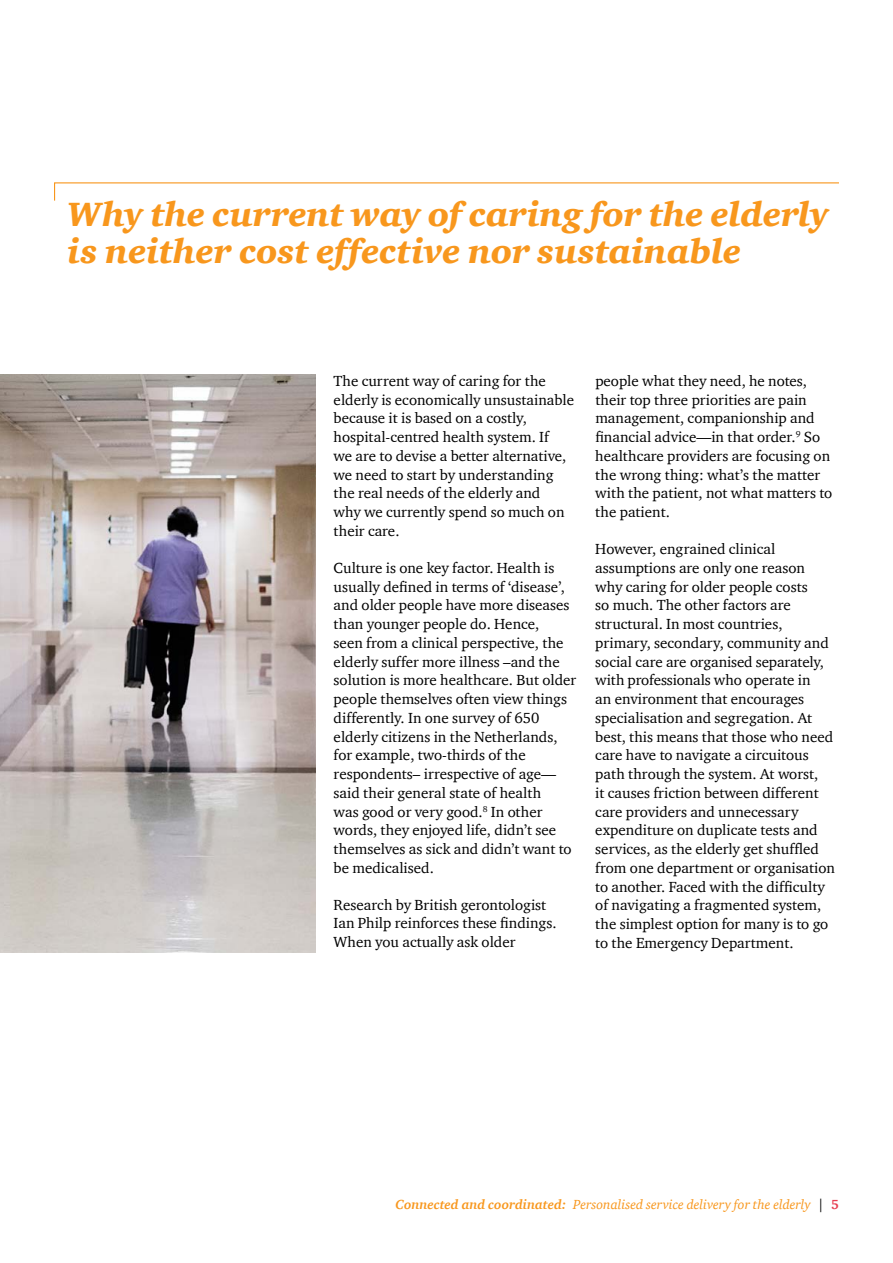
<style>
.page{position:relative;width:893px;height:1263px;background:#fff}
.page>*{position:absolute;margin:0;border:0;box-sizing:border-box;transform-origin:0 0}
.Large_Headline_23_25{font:italic 900 34.5px/37.5px "ITC Charter Com";color:#f8971d}
.Body_ITC_Charter_10{font:15px/18.8px "ITC Charter Com";color:#000}
.t1{font:italic 13.5px "ITC Charter Com";color:#f8971d}
.s1{font-weight:700}
.s2{font-style:normal;color:#000}
.s3{font-weight:700;font-style:normal;color:#e73e51}
</style>
<div class="page">
<svg style="left:54px;top:182px;width:785px;height:19px"></svg>
<img style="left:0;top:375px;width:316px;height:577px">
<p class="Large_Headline_23_25" style="left:68px;top:195px;width:762px">Why the current way of caring for the elderly is neither cost effective nor sustainable</p>
<p class="Body_ITC_Charter_10" style="left:334px;top:371px;width:242px">The current way of caring for the elderly is economically unsustainable because it is based on a costly, hospital-centred health system. If<br>we are to devise a better alternative, we need to start by understanding the real needs of the elderly and<br>why we currently spend so much on their care.</p>
<p class="Body_ITC_Charter_10" style="left:334px;top:558px;width:244px">Culture is one key factor. Health is usually defined in terms of ‘disease’, and older people have more diseases than younger people do. Hence,<br>seen from a clinical perspective, the elderly suffer more illness –and the solution is more healthcare. But older people themselves often view things differently. In one survey of 650 elderly citizens in the Netherlands, for example, two-thirds of the respondents– irrespective of age— said their general state of health<br>was good or very good.<sup>8</sup> In other words, they enjoyed life, didn’t see themselves as sick and didn’t want to be medicalised.</p>
<p class="Body_ITC_Charter_10" style="left:334px;top:895px;width:224px">Research by British gerontologist<br>Ian Philp reinforces these findings.<br>When you actually ask older</p>
<p class="Body_ITC_Charter_10" style="left:595px;top:371px;width:238px">people what they need, he notes, their top three priorities are pain management, companionship and financial advice—in that order.<sup>9</sup> So healthcare providers are focusing on the wrong thing: what’s the matter with the patient, not what matters to the patient.</p>
<p class="Body_ITC_Charter_10" style="left:595px;top:539px;width:241px">However, engrained clinical assumptions are only one reason why caring for older people costs<br>so much. The other factors are structural. In most countries, primary, secondary, community and social care are organised separately, with professionals who operate in<br>an environment that encourages specialisation and segregation. At best, this means that those who need care have to navigate a circuitous path through the system. At worst,<br>it causes friction between different care providers and unnecessary expenditure on duplicate tests and services, as the elderly get shuffled from one department or organisation to another. Faced with the difficulty of navigating a fragmented system, the simplest option for many is to go to the Emergency Department.</p>
<p class="t1" style="left:396px;top:1196px;width:445px"><span class="s1">Connected and coordinated:</span> Personalised service delivery for the elderly <span class="s2">|</span> <span class="s3">5</span></p>
</div>
